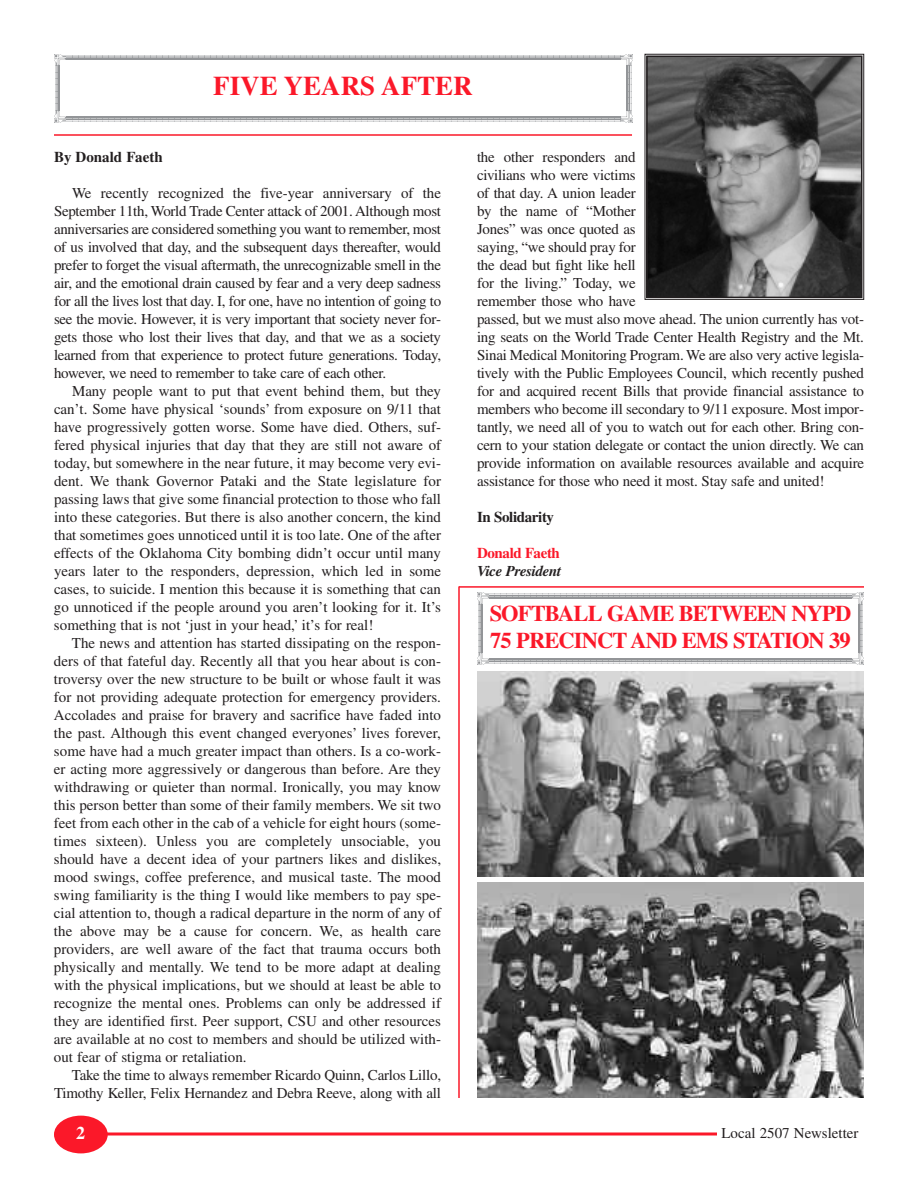
<style>
.page{position:relative;width:918px;height:1188px;background:#fff}
.page>*{position:absolute;margin:0;border:0;box-sizing:border-box;transform-origin:0 0}
.t1{font:700 27px "Times";color:#fb1829}
.t2{font:700 22.5px/27px "Times";letter-spacing:-.04em;color:#fb1829}
.t3{font:700 18px "Times";color:#fff}
.t4{font:15px/18px "Times";letter-spacing:-.015em;color:#231f20;text-align:justify}
.t5{font:700 15px "Times";color:#231f20}
.t6{font:italic 700 15px "Times";letter-spacing:-.025em;color:#231f20}
.t7{font:700 15px "Times";letter-spacing:-.025em;color:#231f20}
.t8{font:700 15px "Times";letter-spacing:-.025em;color:#fb1829}
</style>
<div class="page">
<div style="left:54px;top:1116px;width:54px;height:37px;background:#fb1829;border-radius:50%"></div>
<svg style="left:107px;top:1132px;width:610px;height:4px;background:#fb515d"></svg>
<svg style="left:54px;top:54px;width:578px;height:68px"></svg>
<hr style="left:54px;top:134px;width:578px;height:2px;background:#fb1829">
<img style="left:649px;top:59px;width:211px;height:236px">
<div style="left:645px;top:54px;width:219px;height:246px;border:1px solid #231f20"></div>
<div style="left:646px;top:56px;width:217px;height:242px;border:2px solid #231f20"></div>
<img style="left:477px;top:672px;width:387px;height:205px">
<img style="left:477px;top:883px;width:387px;height:215px">
<svg style="left:477px;top:593px;width:387px;height:71px"></svg>
<hr style="left:458px;top:586px;width:2px;height:512px;background:#fb1829">
<hr style="left:459px;top:586px;width:405px;height:2px;background:#fb1829">
<h1 class="t1" style="left:213px;top:70px;width:261px">FIVE YEARS AFTER</h1>
<p class="t5" style="left:54px;top:148px;width:110px">By Donald Faeth</p>
<p class="t4" style="left:54px;top:185px;width:389px;text-indent:18px">We recently recognized the five-year anniversary of the September 11th, World Trade Center attack of 2001. Although most anniversaries are considered something you want to remember, most of us involved that day, and the subsequent days thereafter, would prefer to forget the visual aftermath, the unrecognizable smell in the air, and the emotional drain caused by fear and a very deep sadness for all the lives lost that day. I, for one, have no intention of going to see the movie. However, it is very important that society never for&shy;gets those who lost their lives that day, and that we as a society learned from that experience to protect future generations. Today, however, we need to remember to take care of each other.</p>
<p class="t4" style="left:54px;top:383px;width:389px;text-indent:18px">Many people want to put that event behind them, but they can’t. Some have physical ‘sounds’ from exposure on 9/11 that have progressively gotten worse. Some have died. Others, suf&shy;fered physical injuries that day that they are still not aware of today, but somewhere in the near future, it may become very evi&shy;dent. We thank Governor Pataki and the State legislature for passing laws that give some financial protection to those who fall into these categories. But there is also another concern, the kind that sometimes goes unnoticed until it is too late. One of the after effects of the Oklahoma City bombing didn’t occur until many years later to the responders, depression, which led in some cases, to suicide. I mention this because it is something that can go unnoticed if the people around you aren’t looking for it. It’s something that is not ‘just in your head,’ it’s for real!</p>
<p class="t4" style="left:54px;top:635px;width:389px;text-indent:18px">The news and attention has started dissipating on the respon&shy;ders of that fateful day. Recently all that you hear about is con&shy;troversy over the new structure to be built or whose fault it was for not providing adequate protection for emergency providers.<br>Accolades and praise for bravery and sacrifice have faded into the past. Although this event changed everyones’ lives forever, some have had a much greater impact than others. Is a co-work&shy;er acting more aggressively or dangerous than before. Are they withdrawing or quieter than normal. Ironically, you may know this person better than some of their family members. We sit two feet from each other in the cab of a vehicle for eight hours (some&shy;times sixteen). Unless you are completely unsociable, you should have a decent idea of your partners likes and dislikes, mood swings, coffee preference, and musical taste. The mood swing familiarity is the thing I would like members to pay spe&shy;cial attention to, though a radical departure in the norm of any of the above may be a cause for concern. We, as health care providers, are well aware of the fact that trauma occurs both physically and mentally. We tend to be more adapt at dealing with the physical implications, but we should at least be able to recognize the mental ones. Problems can only be addressed if they are identified first. Peer support, CSU and other resources are available at no cost to members and should be utilized with&shy;out fear of stigma or retaliation.</p>
<p class="t4" style="left:54px;top:1067px;width:389px;text-align:right">Take the time to always remember Ricardo Quinn, Carlos Lillo,<br>Timothy Keller, Felix Hernandez and Debra Reeve, along with all</p>
<p class="t4" style="left:477px;top:149px;width:389px;text-align:left">the other responders and<br>civilians who were victims<br>of that day. A union leader<br>by the name of “Mother<br>Jones” was once quoted as<br>saying, “we should pray for<br>the dead but fight like hell<br>for the living.” Today, we<br>remember those who have<br>passed, but we must also move ahead. The union currently has vot&shy;ing seats on the World Trade Center Health Registry and the Mt.<br>Sinai Medical Monitoring Program. We are also very active legisla&shy;tively with the Public Employees Council, which recently pushed for and acquired recent Bills that provide financial assistance to members who become ill secondary to 9/11 exposure. Most impor&shy;tantly, we need all of you to watch out for each other. Bring con&shy;cern to your station delegate or contact the union directly. We can provide information on available resources available and acquire assistance for those who need it most. Stay safe and united!</p>
<p class="t7" style="left:477px;top:508px;width:79px">In Solidarity</p>
<p class="t8" style="left:477px;top:544px;width:84px">Donald Faeth</p>
<p class="t6" style="left:477px;top:566px;width:86px">Vice President</p>
<h2 class="t2" style="left:490px;top:599px;width:363px">SOFTBALL GAME BETWEEN NYPD<br>75 PRECINCT AND EMS STATION 39</h2>
<p class="t3" style="left:76px;top:1123px;width:10px">2</p>
<p class="t4" style="left:722px;top:1126px;width:138px">Local 2507 Newsletter</p>
</div>
